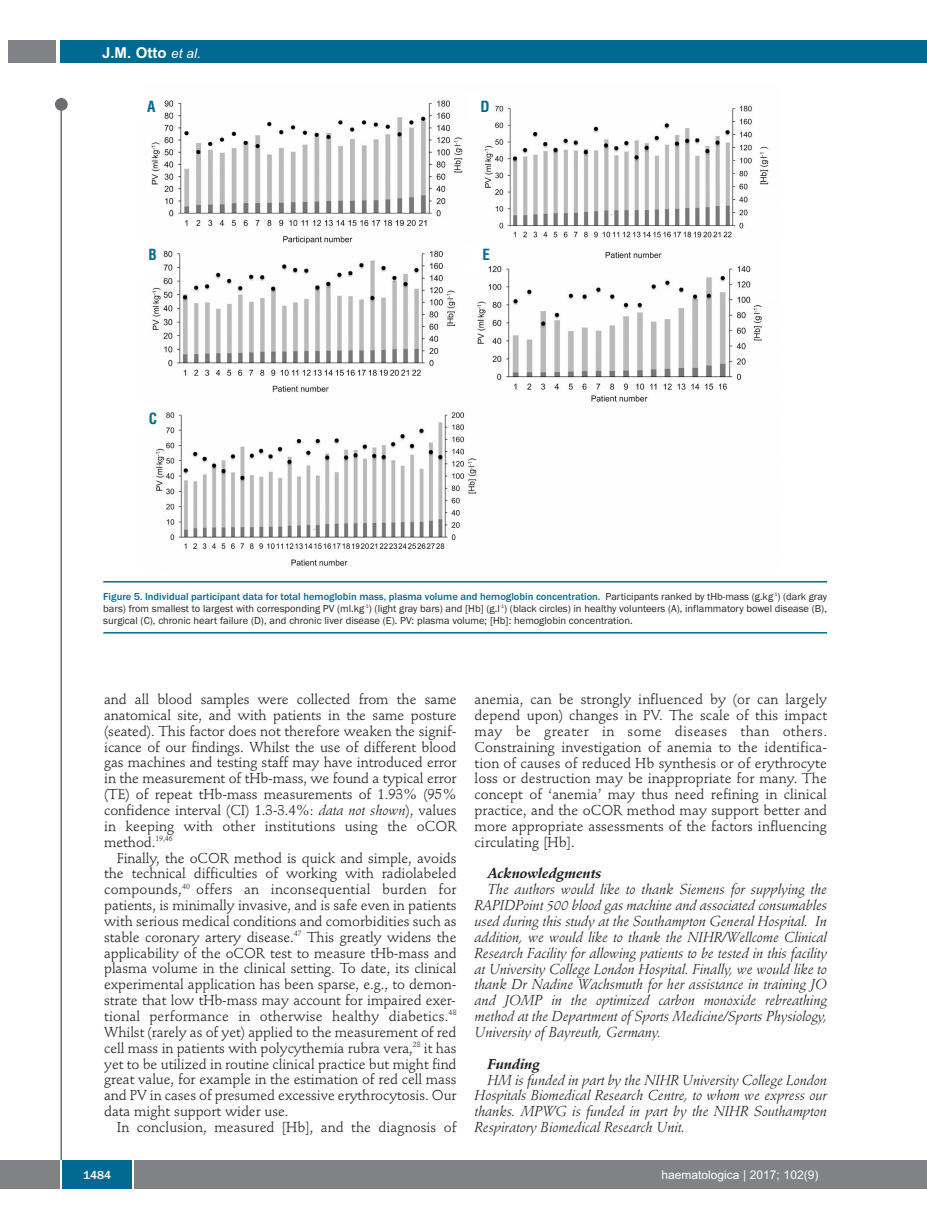
<style>
.page{position:relative;width:927px;height:1225px;background:#fff}
.page>*{position:absolute;margin:0;border:0;box-sizing:border-box;transform-origin:0 0}
.t1{font:700 15px "Arial";color:#fff}
.t2{font:700 condensed 15px "Helvetica";color:#006991}
.t3{font:14.25px/15.9px "Stempel Schneidler";letter-spacing:.005em;color:#231f20;text-align:justify}
.t4{font:italic 14.25px/15.9px "Stempel Schneidler";letter-spacing:-.005em;color:#231f20;text-align:justify}
.t5{font:italic 700 14.25px "Stempel Schneidler";letter-spacing:-.005em;color:#231f20}
.t6{font:12px "Arial";color:#fff}
.t7{font:500 12px "Franklin Gothic";color:#fff}
.t8{font:10.5px/12px "Franklin Gothic";color:#231f20;text-align:justify}
.s1{font-weight:400;font-style:italic;font-size:13.5px}
.s2{font-weight:500;color:#006991}
.s3{font-style:italic}
</style>
<div class="page">
<div style="left:911px;top:40px;width:16px;height:22px;background:#006991"></div>
<div style="left:910px;top:1160px;width:17px;height:28px;background:#808285"></div>
<div style="left:55px;top:98px;width:13px;height:13px;background:#6c6d70;border-radius:50%"></div>
<hr style="left:60px;top:101px;width:2px;height:1061px;background:#6c6d70">
<div style="left:60px;top:40px;width:852px;height:22px;background:#006991"></div>
<div style="left:9px;top:40px;width:47px;height:22px;background:#808285"></div>
<div style="left:0;top:1160px;width:911px;height:28px;background:#808285"></div>
<div style="left:62px;top:1160px;width:71px;height:28px;background:#006991"></div>
<hr style="left:60px;top:1160px;width:2px;height:28px;background:#fff">
<svg style="left:133px;top:1160px;width:1px;height:28px"></svg>
<hr style="left:103px;top:581px;width:724px;height:1px;background:#006991">
<hr style="left:103px;top:632px;width:724px;height:1px;background:#006991">
<img style="left:151px;top:100px;width:618px;height:466px">
<p class="t1" style="left:102px;top:44px;width:100px">J.M. Otto <span class="s1">et al.</span></p>
<p class="t2" style="left:147px;top:98px;width:10px">A</p>
<p class="t2" style="left:480px;top:98px;width:11px">D</p>
<p class="t2" style="left:148px;top:246px;width:10px">B</p>
<p class="t2" style="left:482px;top:246px;width:9px">E</p>
<p class="t2" style="left:149px;top:410px;width:10px">C</p>
<p class="t8" style="left:103px;top:590px;width:725px"><span class="s2">Figure 5. Individual participant data for total hemoglobin mass, plasma volume and hemoglobin concentration.</span> Participants ranked by tHb-mass (g.kg<sup>-1</sup>) (dark gray bars) from smallest to largest with corresponding PV (ml.kg<sup>-1</sup>) (light gray bars) and [Hb] (g.l<sup>-1</sup>) (black circles) in healthy volunteers (A), inflammatory bowel disease (B), surgical (C), chronic heart failure (D), and chronic liver disease (E). PV: plasma volume; [Hb]: hemoglobin concentration.</p>
<p class="t3" style="left:104px;top:692px;width:354px">and all blood samples were collected from the same anatomical site, and with patients in the same posture (seated). This factor does not therefore weaken the signif&shy;icance of our findings. Whilst the use of different blood gas machines and testing staff may have introduced error in the measurement of tHb-mass, we found a typical error (TE) of repeat tHb-mass measurements of 1.93% (95% confidence interval (CI) 1.3-3.4%: <span class="s3">data not shown</span>), values in keeping with other institutions using the oCOR method.<sup>19,46</sup></p>
<p class="t3" style="left:104px;top:851px;width:354px;text-indent:13px">Finally, the oCOR method is quick and simple, avoids the technical difficulties of working with radiolabeled compounds,<sup>40</sup> offers an inconsequential burden for patients, is minimally invasive, and is safe even in patients with serious medical conditions and comorbidities such as stable coronary artery disease.<sup>47</sup> This greatly widens the applicability of the oCOR test to measure tHb-mass and plasma volume in the clinical setting. To date, its clinical experimental application has been sparse, e.g., to demon&shy;strate that low tHb-mass may account for impaired exer&shy;tional performance in otherwise healthy diabetics.<sup>48<br></sup>Whilst (rarely as of yet) applied to the measurement of red cell mass in patients with polycythemia rubra vera,<sup>28</sup> it has yet to be utilized in routine clinical practice but might find great value, for example in the estimation of red cell mass and PV in cases of presumed excessive erythrocytosis. Our data might support wider use.</p>
<p class="t3" style="left:117px;top:1120px;width:341px">In conclusion, measured [Hb], and the diagnosis of</p>
<p class="t3" style="left:475px;top:692px;width:354px">anemia, can be strongly influenced by (or can largely depend upon) changes in PV. The scale of this impact may be greater in some diseases than others.<br>Constraining investigation of anemia to the identifica&shy;tion of causes of reduced Hb synthesis or of erythrocyte loss or destruction may be inappropriate for many. The concept of ‘anemia’ may thus need refining in clinical practice, and the oCOR method may support better and more appropriate assessments of the factors influencing circulating [Hb].</p>
<p class="t5" style="left:487px;top:867px;width:116px">Acknowledgments</p>
<p class="t4" style="left:475px;top:883px;width:354px;text-indent:13px">The authors would like to thank Siemens for supplying the RAPIDPoint 500 blood gas machine and associated consumables used during this study at the Southampton General Hospital. In addition, we would like to thank the NIHR/Wellcome Clinical Research Facility for allowing patients to be tested in this facility at University College London Hospital. Finally, we would like to thank Dr Nadine Wachsmuth for her assistance in training JO and JOMP in the optimized carbon monoxide rebreathing method at the Department of Sports Medicine/Sports Physiology, University of Bayreuth, Germany.</p>
<p class="t5" style="left:487px;top:1058px;width:54px">Funding</p>
<p class="t4" style="left:475px;top:1073px;width:354px;text-indent:13px">HM is funded in part by the NIHR University College London Hospitals Biomedical Research Centre, to whom we express our thanks. MPWG is funded in part by the NIHR Southampton Respiratory Biomedical Research Unit.</p>
<p class="t7" style="left:83px;top:1167px;width:30px">1484</p>
<p class="t6" style="left:661px;top:1167px;width:158px">haematologica | 2017; 102(9)</p>
</div>
